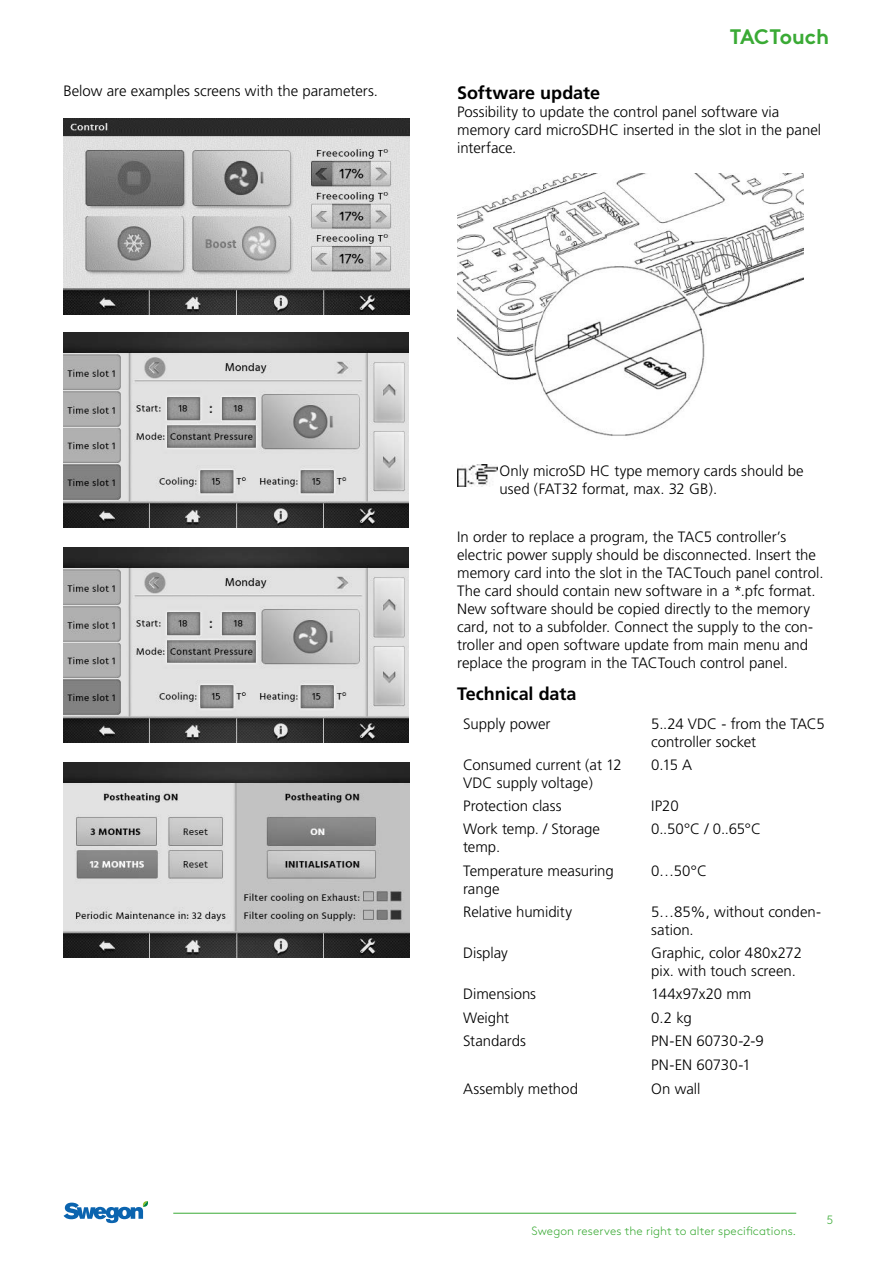
<style>
.page{position:relative;width:893px;height:1263px;background:#fff}
.page>*{position:absolute;margin:0;border:0;box-sizing:border-box;transform-origin:0 0}
.t1{font:700 21px "Swegon Brown";color:#3aaa35}
.t2{font:700 18px "Frutiger";letter-spacing:-.005em;color:#000}
.t3{font:300 15px/18px "Frutiger";color:#000}
.t4{font:300 12px "Swegon Brown";letter-spacing:.01em;color:#3aaa35}
</style>
<div class="page">
<img style="left:63px;top:118px;width:346px;height:197px">
<img style="left:63px;top:332px;width:345px;height:195px">
<img style="left:64px;top:547px;width:345px;height:195px">
<img style="left:64px;top:763px;width:346px;height:195px">
<img style="left:457px;top:174px;width:346px;height:262px">
<img style="left:457px;top:464px;width:41px;height:23px">
<hr style="left:173px;top:1213px;width:623px;height:1px;background:#3aaa35">
<svg style="left:64px;top:1201px;width:84px;height:22px"></svg>
<h1 class="t1" style="left:730px;top:20px;width:101px">TACTouch</h1>
<p class="t3" style="left:63px;top:82px;width:316px">Below are examples screens with the parameters.</p>
<p class="t2" style="left:457px;top:82px;width:144px">Software update</p>
<p class="t3" style="left:457px;top:103px;width:366px">Possibility to update the control panel software via memory card microSDHC inserted in the slot in the panel interface.</p>
<p class="t3" style="left:500px;top:462px;width:306px">Only microSD HC type memory cards should be used (FAT32 format, max. 32 GB).</p>
<p class="t3" style="left:457px;top:528px;width:368px">In order to replace a program, the TAC5 controller’s electric power supply should be disconnected. Insert the memory card into the slot in the TACTouch panel control.<br>The card should contain new software in a *.pfc format.<br>New software should be copied directly to the memory card, not to a subfolder. Connect the supply to the con&shy;troller and open software update from main menu and replace the program in the TACTouch control panel.</p>
<p class="t2" style="left:457px;top:683px;width:121px">Technical data</p>
<p class="t3" style="left:463px;top:715px;width:89px">Supply power</p>
<p class="t3" style="left:651px;top:715px;width:175px">5..24 VDC - from the TAC5 controller socket</p>
<p class="t3" style="left:463px;top:756px;width:160px">Consumed current (at 12<br>VDC supply voltage)</p>
<p class="t3" style="left:651px;top:756px;width:42px">0.15 A</p>
<p class="t3" style="left:463px;top:797px;width:100px">Protection class</p>
<p class="t3" style="left:651px;top:797px;width:29px">IP20</p>
<p class="t3" style="left:463px;top:820px;width:139px">Work temp. / Storage temp.</p>
<p class="t3" style="left:651px;top:820px;width:111px">0..50°C / 0..65°C</p>
<p class="t3" style="left:463px;top:862px;width:152px">Temperature measuring range</p>
<p class="t3" style="left:651px;top:862px;width:57px">0…50°C</p>
<p class="t3" style="left:463px;top:903px;width:110px">Relative humidity</p>
<p class="t3" style="left:651px;top:903px;width:171px">5…85%, without conden&shy;sation.</p>
<p class="t3" style="left:463px;top:944px;width:46px">Display</p>
<p class="t3" style="left:651px;top:944px;width:152px">Graphic, color 480x272 pix. with touch screen.</p>
<p class="t3" style="left:463px;top:985px;width:75px">Dimensions</p>
<p class="t3" style="left:651px;top:985px;width:101px">144x97x20 mm</p>
<p class="t3" style="left:463px;top:1009px;width:48px">Weight</p>
<p class="t3" style="left:651px;top:1009px;width:42px">0.2 kg</p>
<p class="t3" style="left:463px;top:1032px;width:64px">Standards</p>
<p class="t3" style="left:651px;top:1029px;width:114px;line-height:24.3px">PN-EN 60730-2-9<br>PN-EN 60730-1</p>
<p class="t3" style="left:463px;top:1079px;width:116px">Assembly method</p>
<p class="t3" style="left:651px;top:1079px;width:51px">On wall</p>
<p class="t4" style="left:532px;top:1221px;width:266px">Swegon reserves the right to alter specifications.</p>
<p class="t4" style="left:827px;top:1211px;width:8px">5</p>
</div>
